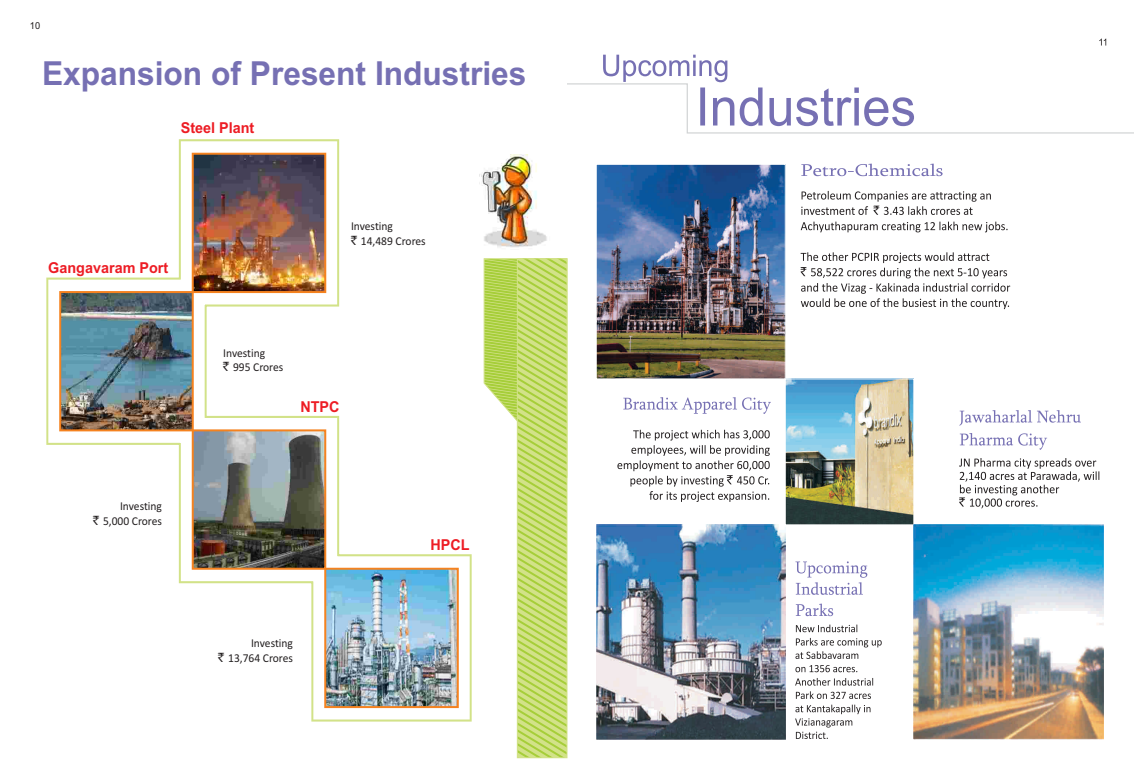
<style>
.page{position:relative;width:1134px;height:766px;background:#fff}
.page>*{position:absolute;margin:0;border:0;box-sizing:border-box;transform-origin:0 0}
.t1{font:700 33.1px "Arial";color:#7670b3;scale:.96 1}
.t2{font:700 15px "Arial";color:#ed1c24;scale:.96 1}
.t3{font:12px/14.9px "Calibri";color:#231f20;scale:.96 1}
.t4{font:9.7px "Arial";color:#231f20;scale:.96 1}
.s1{font-family:"Rupee Foradian";font-size:12.6px}
</style>
<div class="page">
<img style="left:486px;top:155px;width:61px;height:92px">
<svg style="left:486px;top:258px;width:79px;height:499px"></svg>
<div style="left:517px;top:258px;width:50px;height:499px;border:1px solid #d2e288"></div>
<svg style="left:46px;top:139px;width:436px;height:583px"></svg>
<img style="left:195px;top:156px;width:128px;height:134px">
<div style="left:192px;top:153px;width:134px;height:140px;border:2px solid #f5821f"></div>
<img style="left:62px;top:294px;width:129px;height:134px">
<div style="left:59px;top:291px;width:135px;height:140px;border:2px solid #f5821f"></div>
<img style="left:195px;top:432px;width:128px;height:134px">
<div style="left:192px;top:429px;width:134px;height:140px;border:2px solid #f5821f"></div>
<img style="left:327px;top:570px;width:129px;height:134px">
<div style="left:324px;top:567px;width:135px;height:140px;border:2px solid #f5821f"></div>
<svg style="left:800px;top:191px;width:210px;height:118px"></svg>
<svg style="left:801px;top:164px;width:141px;height:12px"></svg>
<svg style="left:567px;top:55px;width:567px;height:79px"></svg>
<svg style="left:617px;top:429px;width:153px;height:73px"></svg>
<svg style="left:623px;top:397px;width:148px;height:17px"></svg>
<svg style="left:959px;top:458px;width:140px;height:50px"></svg>
<svg style="left:795px;top:624px;width:87px;height:114px"></svg>
<svg style="left:795px;top:561px;width:72px;height:55px"></svg>
<img style="left:598px;top:166px;width:185px;height:211px">
<div style="left:596px;top:164px;width:189px;height:215px;border:1px solid #fff"></div>
<img style="left:787px;top:380px;width:125px;height:143px">
<div style="left:785px;top:378px;width:129px;height:147px;border:1px solid #fff"></div>
<img style="left:914px;top:524px;width:189px;height:215px">
<img style="left:596px;top:524px;width:189px;height:215px">
<svg style="left:959px;top:410px;width:122px;height:39px"></svg>
<svg style="left:1099px;top:39px;width:7px;height:6px"></svg>
<p class="t4" style="left:30px;top:22px;width:12px">10</p>
<h1 class="t1" style="left:42px;top:61px;width:506px">Expansion of Present Industries</h1>
<p class="t2" style="left:181px;top:122px;width:78px">Steel Plant</p>
<p class="t2" style="left:48px;top:261px;width:126px">Gangavaram Port</p>
<p class="t3" style="left:351px;top:219px;width:79px">Investing<br><span class="s1">`</span> 14,489 Crores</p>
<p class="t3" style="left:223px;top:346px;width:64px">Investing<br><span class="s1">`</span> 995 Crores</p>
<p class="t2" style="left:300px;top:401px;width:42px">NTPC</p>
<p class="t3" style="left:93px;top:499px;width:73px;text-align:right">Investing<br><span class="s1">`</span> 5,000 Crores</p>
<p class="t3" style="left:218px;top:636px;width:79px;text-align:right">Investing<br><span class="s1">`</span> 13,764 Crores</p>
<p class="t2" style="left:431px;top:538px;width:42px">HPCL</p>
</div>
